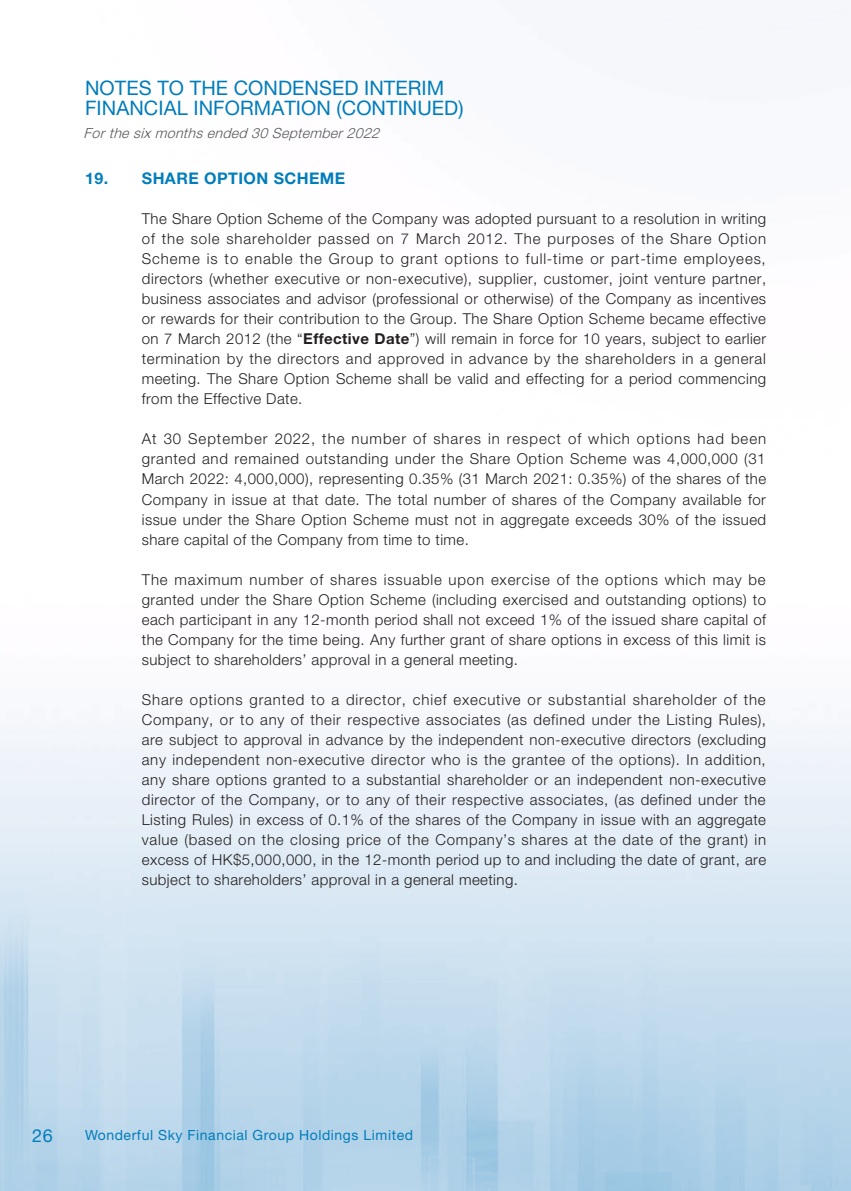
<style>
.page{position:relative;width:851px;height:1191px;background:#fff}
.page>*{position:absolute;margin:0;border:0;box-sizing:border-box;transform-origin:0 0}
.t1{font:20px/20px "Helvetica Neue LT Std";letter-spacing:.005em;color:#007dbb}
.t2{font:18px "Helvetica Neue LT Std";color:#007dbb}
.t3{font:700 16px "Helvetica Neue LT Std";letter-spacing:.03em;color:#007dbb}
.t4{font:300 15px/20px "Helvetica Neue LT Std";letter-spacing:.03em;color:#231f20;text-align:justify}
.t5{font:14px "Helvetica Neue LT Std";letter-spacing:.04em;color:#007dbb}
.t6{font:italic 300 14px "Helvetica Neue LT Std";color:#57585a}
.s1{font-weight:700}
</style>
<div class="page">
<h1 class="t1" style="left:85px;top:77px;width:380px">NOTES TO THE CONDENSED INTERIM<br>FINANCIAL INFORMATION (CONTINUED)</h1>
<p class="t6" style="left:84px;top:124px;width:301px">Forthe sixmonthsended 30 September2022</p>
<p class="t3" style="left:85px;top:169px;width:262px">19. SHARE OPTION SCHEME</p>
<p class="t4" style="left:142px;top:209px;width:625px">The Share Option Scheme of the Company was adopted pursuant to a resolution in writing of the sole shareholder passed on 7 March 2012. The purposes of the Share Option Scheme is to enable the Group to grant options to full-time or part-time employees, directors (whether executive or non-executive), supplier, customer, joint venture partner, business associates and advisor (professional or otherwise) of the Company as incentives or rewards for their contribution to the Group. The Share Option Scheme became effective on 7 March 2012 (the “<span class="s1">Effective Date</span>”) will remain in force for 10 years, subject to earlier termination by the directors and approved in advance by the shareholders in a general meeting. The Share Option Scheme shall be valid and effecting for a period commencing from the Effective Date.</p>
<p class="t4" style="left:142px;top:429px;width:625px">At 30 September 2022, the number of shares in respect of which options had been granted and remained outstanding under the Share Option Scheme was 4,000,000 (31<br>March 2022: 4,000,000), representing 0.35% (31 March 2021: 0.35%) of the shares of the Company in issue at that date. The total number of shares of the Company available for issue under the Share Option Scheme must not in aggregate exceeds 30% of the issued share capital of the Company from time to time.</p>
<p class="t4" style="left:142px;top:569px;width:625px">The maximum number of shares issuable upon exercise of the options which may be granted under the Share Option Scheme (including exercised and outstanding options) to each participant in any 12-month period shall not exceed 1% of the issued share capital of the Company for the time being. Any further grant of share options in excess of this limit is subject to shareholders’ approval in a general meeting.</p>
<p class="t4" style="left:142px;top:689px;width:625px">Share options granted to a director, chief executive or substantial shareholder of the Company, or to any of their respective associates (as defined under the Listing Rules), are subject to approval in advance by the independent non-executive directors (excluding any independent non-executive director who is the grantee of the options). In addition, any share options granted to a substantial shareholder or an independent non-executive director of the Company, or to any of their respective associates, (as defined under the Listing Rules) in excess of 0.1% of the shares of the Company in issue with an aggregate value (based on the closing price of the Company’s shares at the date of the grant) in excess of HK$5,000,000, in the 12-month period up to and including the date of grant, are subject to shareholders’ approval in a general meeting.</p>
<p class="t2" style="left:32px;top:1124px;width:22px">26</p>
<p class="t5" style="left:85px;top:1127px;width:329px">Wonderful Sky Financial Group Holdings Limited</p>
</div>
